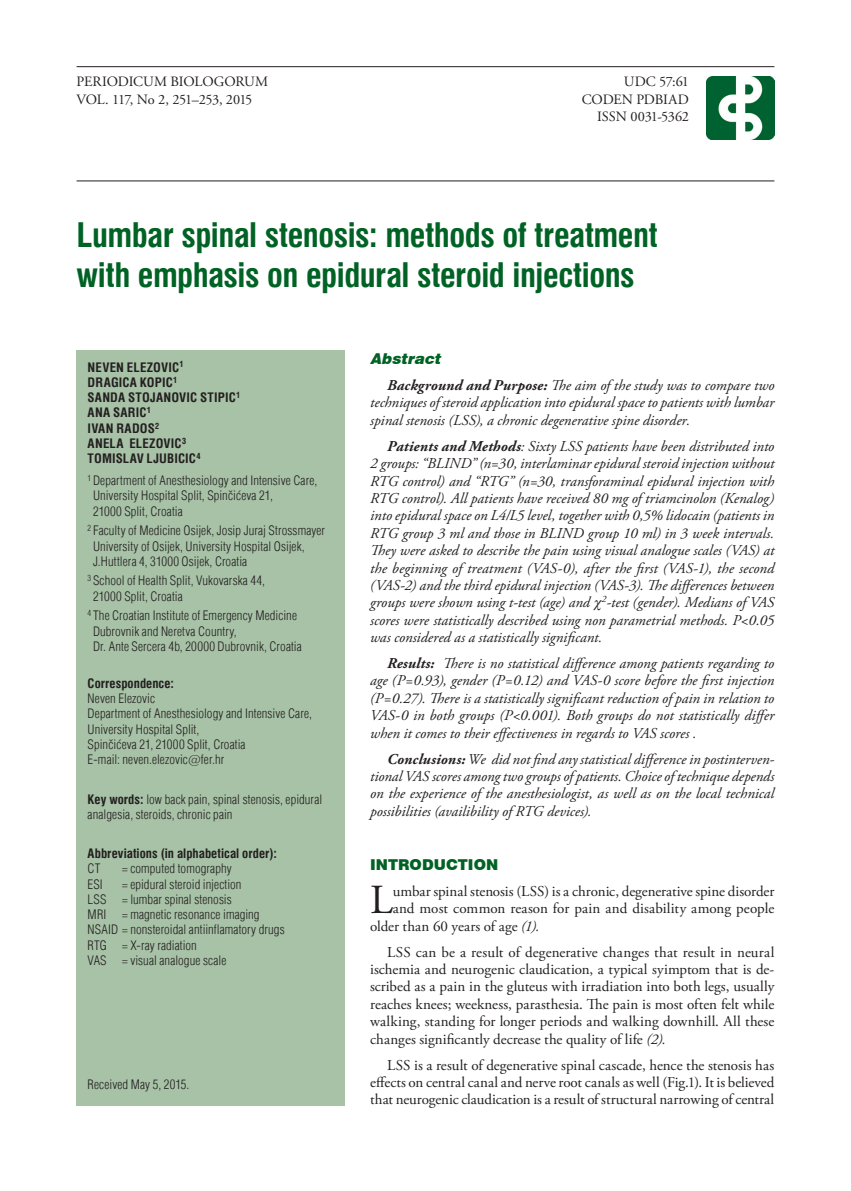
<style>
.page{position:relative;width:851px;height:1191px;background:#fff}
.page>*{position:absolute;margin:0;border:0;box-sizing:border-box;transform-origin:0 0}
.t1{font:41.25px "Adobe Garamond Pro";color:#231f20}
.t2{font:700 condensed 33px/39.6px "Swiss 721 BT";letter-spacing:-.015em;color:#006224}
.t3{font:italic 15px/17.4px "Adobe Garamond Pro";color:#231f20;text-align:justify}
.t4{font:15px/17.4px "Adobe Garamond Pro";color:#231f20;text-align:justify}
.t5{font:900 15px "Swiss 721 BT";color:#006224}
.t6{font:italic 900 15px "Swiss 721 BT";color:#006224}
.t7{font:14.25px/17.4px "Adobe Garamond Pro";letter-spacing:-.02em;color:#231f20;text-align:right}
.t8{font:12.75px/15.3px "Helvetica Condensed Light HR Normal";letter-spacing:.01em;color:#231f20}
.t9{font:700 condensed 12.75px/15.3px "Helvetica";letter-spacing:.01em;color:#231f20}
.t10{font:700 condensed 12.75px "Swiss 721 BT";letter-spacing:.005em;color:#231f20}
.s1{font-family:"Swiss 721 BT";font-weight:300}
.s2{font-family:"Swiss 721 BT";font-weight:700;font-stretch:condensed}
.s3{font-weight:700}
.s4{font-family:"Grcki"}
.s5{font-style:italic}
</style>
<div class="page">
<img style="left:706px;top:76px;width:68px;height:64px">
<hr style="left:77px;top:66px;width:697px;height:1px;background:#231f20">
<hr style="left:77px;top:180px;width:697px;height:1px;background:#231f20">
<div style="left:77px;top:351px;width:267px;height:755px;background:#a7c2a6"></div>
<p class="t7" style="left:77px;top:73px;width:193px">PERIODICUM BIOLOGORUM</p>
<p class="t7" style="left:623px;top:73px;width:67px">UDC 57:61</p>
<p class="t7" style="left:77px;top:91px;width:177px">VOL. 117, No 2, 251–253, 2015</p>
<p class="t7" style="left:581px;top:91px;width:109px">CODEN PDBIAD<br>ISSN 0031-5362</p>
<h2 class="t2" style="left:77px;top:215px;width:582px">Lumbar spinal stenosis: methods of treatment with emphasis on epidural steroid injections</h2>
<p class="t9" style="left:88px;top:359px;width:154px">NEVEN ELEZOVIC<sup>1<br></sup>DRAGICA KOPIC<sup>1<br></sup>SANDA STOJANOVIC STIPIC<sup>1<br></sup>ANA SARIC<sup>1<br></sup>IVAN RADOS<sup>2<br></sup>ANELA ELEZOVIC<sup>3<br></sup>TOMISLAV LJUBICIC<sup>4</sup></p>
<p class="t8" style="left:93px;top:472px;width:226px;text-indent:-5px"><sup>1</sup> Department of Anesthesiology and Intensive Care,<br>University Hospital Split, Spin~i}eva 21,<br>21000 Split, Croatia</p>
<p class="t8" style="left:93px;top:523px;width:233px;text-indent:-5px"><sup>2</sup> Faculty of Medicine Osijek, Josip Juraj Strossmayer<br>University of Osijek, University Hospital Osijek,<br>J.Huttlera 4, 31000 Osijek, Croatia</p>
<p class="t8" style="left:93px;top:573px;width:173px;text-indent:-5px"><sup>3</sup> School of Health Split, Vukovarska 44,<br>21000 Split, Croatia</p>
<p class="t8" style="left:93px;top:608px;width:210px;text-indent:-5px"><sup>4</sup> The Croatian Institute of Emergency Medicine<br>Dubrovnik and Neretva Country,<br>Dr. Ante Sercera 4b, 20000 Dubrovnik, Croatia</p>
<p class="t10" style="left:88px;top:675px;width:88px">Correspondence:</p>
<p class="t8" style="left:88px;top:690px;width:226px">Neven Elezovic<br>Department of Anesthesiology and Intensive Care,<br>University Hospital Split,<br>Spin~i}eva 21, 21000 Split, Croatia<br>E-mail: neven.elezovic<span class="s1">@</span>fer.hr</p>
<p class="t8" style="left:88px;top:791px;width:236px"><span class="s2">Key words:</span> low back pain, spinal stenosis, epidural analgesia, steroids, chronic pain</p>
<p class="t10" style="left:88px;top:845px;width:191px">Abbreviations (in alphabetical order):</p>
<p class="t8" style="left:88px;top:860px;width:14px">CT</p>
<p class="t8" style="left:122px;top:860px;width:111px">= computed tomography</p>
<p class="t8" style="left:88px;top:876px;width:17px">ESI</p>
<p class="t8" style="left:88px;top:876px;width:198px;text-indent:35px">= epidural steroid injection<br>LSS = lumbar spinal stenosis<br>MRI = magnetic resonance imaging<br>NSAID = nonsteroidal antiinflamatory drugs<br>RTG = X-ray radiation<br>VAS = visual analogue scale</p>
<p class="t8" style="left:88px;top:1076px;width:103px">Received May 5, 2015.</p>
<p class="t6" style="left:370px;top:349px;width:75px">Abstract</p>
<p class="t3" style="left:370px;top:377px;width:405px;text-indent:17px"><span class="s3">Background and Purpose:</span> The aim of the study was to compare two techniques of steroid application into epidural space to patients with lumbar spinal stenosis (LSS), a chronic degenerative spine disorder.</p>
<p class="t3" style="left:370px;top:437px;width:405px;text-indent:17px"><span class="s3">Patients and Methods</span>: Sixty LSS patients have been distributed into 2 groups: “BLIND” (n=30, interlaminar epidural steroid injection without RTG control) and “RTG” (n=30, transforaminal epidural injection with RTG control). All patients have received 80 mg of triamcinolon (Kenalog) into epidural space on L4/L5 level, together with 0,5% lidocain (patients in RTG group 3 ml and those in BLIND group 10 ml) in 3 week intervals.<br>They were asked to describe the pain using visual analogue scales (VAS) at the beginning of treatment (VAS-0), after the first (VAS-1), the second (VAS-2) and the third epidural injection (VAS-3). The differences between groups were shown using t-test (age) and <span class="s4">c</span><sup>2</sup>-test (gender). Medians of VAS scores were statistically described using non parametrial methods. P&lt;0.05 was considered as a statistically significant.</p>
<p class="t3" style="left:370px;top:655px;width:405px;text-indent:17px"><span class="s3">Results:</span> There is no statistical difference among patients regarding to age (P=0.93), gender (P=0.12) and VAS-0 score before the first injection (P=0.27). There is a statistically significant reduction of pain in relation to VAS-0 in both groups (P&lt;0.001). Both groups do not statistically differ when it comes to their effectiveness in regards to VAS scores .</p>
<p class="t3" style="left:370px;top:750px;width:406px;text-indent:17px"><span class="s3">Conclusions:</span> We did not find any statistical difference in postinterven&shy;tional VAS scores among two groups of patients. Choice of technique depends on the experience of the anesthesiologist, as well as on the local technical possibilities (availibility of RTG devices).</p>
<p class="t5" style="left:370px;top:855px;width:129px">INTRODUCTION</p>
<h1 class="t1" style="left:370px;top:875px;width:24px">L</h1>
<p class="t4" style="left:392px;top:883px;width:383px">umbar spinal stenosis (LSS) is a chronic, degenerative spine disorder</p>
<p class="t4" style="left:392px;top:900px;width:383px">and most common reason for pain and disability among people</p>
<p class="t4" style="left:370px;top:917px;width:171px">older than 60 years of age <span class="s5">(1).</span></p>
<p class="t4" style="left:370px;top:943px;width:405px;text-indent:17px">LSS can be a result of degenerative changes that result in neural ischemia and neurogenic claudication, a typical syimptom that is de&shy;scribed as a pain in the gluteus with irradiation into both legs, usually reaches knees; weekness, parasthesia. The pain is most often felt while walking, standing for longer periods and walking downhill. All these changes significantly decrease the quality of life <span class="s5">(2).</span></p>
<p class="t4" style="left:370px;top:1056px;width:405px;text-indent:17px">LSS is a result of degenerative spinal cascade, hence the stenosis has effects on central canal and nerve root canals as well (Fig.1). It is believed that neurogenic claudication is a result of structural narrowing of central</p>
</div>
